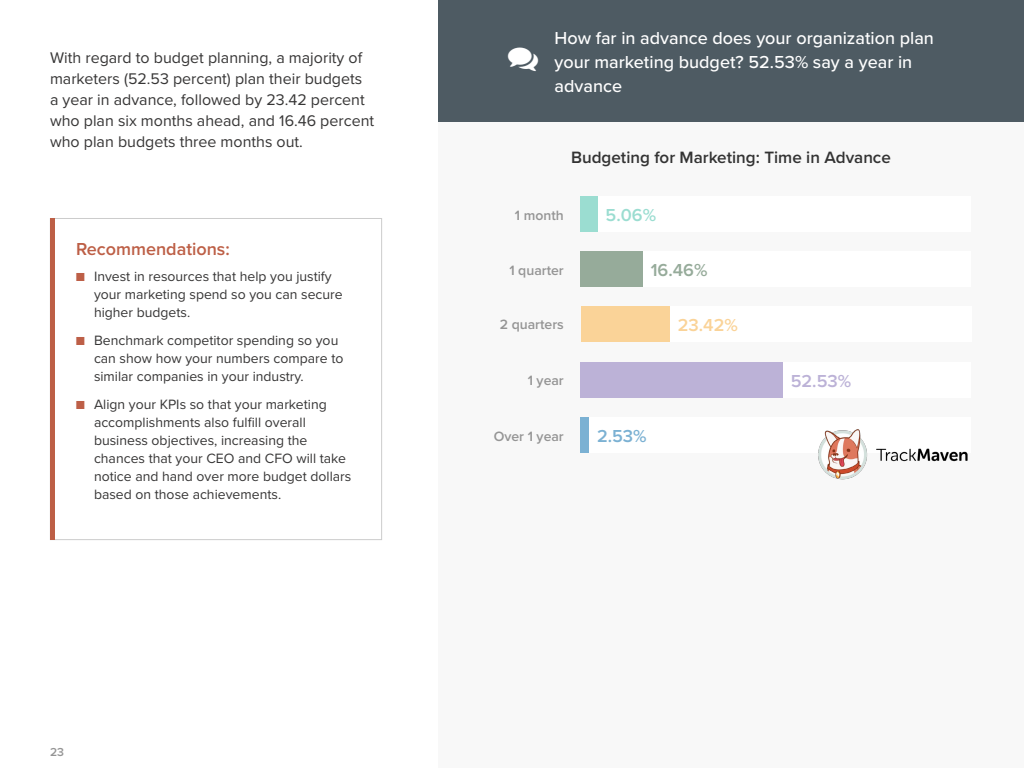
<style>
.page{position:relative;width:1024px;height:768px;background:#fff}
.page>*{position:absolute;margin:0;border:0;box-sizing:border-box;transform-origin:0 0}
.t1{font:500 18px/24px "Proxima Nova";color:#fff}
.t2{font:600 18px "Proxima Nova";color:#bd5f46}
.t3{font:600 18px "Proxima Nova";color:#bcb2d7}
.t4{font:600 18px "Proxima Nova";color:#fad398}
.t5{font:600 18px "Proxima Nova";color:#96ab9a}
.t6{font:600 18px "Proxima Nova";color:#9bddd1}
.t7{font:600 18px "Proxima Nova";color:#7bb1d3}
.t8{font:600 17px "Proxima Nova";color:#333}
.t9{font:16px/21px "Proxima Nova";color:#373636}
.t10{font:14px/18px "Proxima Nova";color:#373636}
.t11{font:600 14px "Proxima Nova";color:#959595}
.t12{font:600 12px "Proxima Nova";color:#959595}
.s1{color:#bd5f47}
</style>
<div class="page">
<div style="left:438px;top:0;width:586px;height:768px;background:#f8f8f8"></div>
<div style="left:438px;top:0;width:586px;height:122px;background:#4e5b63"></div>
<div style="left:50px;top:218px;width:5px;height:322px;background:#bd5f46"></div>
<div style="left:580px;top:196px;width:391px;height:36px;background:#fff"></div>
<div style="left:580px;top:252px;width:391px;height:35px;background:#fff"></div>
<div style="left:581px;top:306px;width:390px;height:36px;background:#fff"></div>
<div style="left:580px;top:362px;width:391px;height:36px;background:#fff"></div>
<div style="left:580px;top:417px;width:391px;height:36px;background:#fff"></div>
<div style="left:580px;top:196px;width:18px;height:36px;background:#9bddd1"></div>
<div style="left:580px;top:252px;width:63px;height:35px;background:#96ab9a"></div>
<div style="left:581px;top:306px;width:89px;height:36px;background:#fad398"></div>
<div style="left:580px;top:362px;width:203px;height:36px;background:#bcb2d7"></div>
<div style="left:580px;top:417px;width:9px;height:36px;background:#7bb1d3"></div>
<img style="left:818px;top:429px;width:150px;height:51px">
<p class="t9" style="left:50px;top:47px;width:326px">With regard to budget planning, a majority of marketers (52.53 percent) plan their budgets a year in advance, followed by 23.42 percent who plan six months ahead, and 16.46 percent who plan budgets three months out.</p>
<p class="t2" style="left:76px;top:238px;width:155px">Recommendations:</p>
<p class="t10" style="left:94px;top:268px;width:250px;text-indent:-18px"><span class="s1">■</span> Invest in resources that help you justify your marketing spend so you can secure higher budgets.</p>
<p class="t10" style="left:94px;top:332px;width:251px;text-indent:-18px"><span class="s1">■</span> Benchmark competitor spending so you can show how your numbers compare to similar companies in your industry.</p>
<p class="t10" style="left:94px;top:396px;width:259px;text-indent:-18px"><span class="s1">■</span> Align your KPIs so that your marketing accomplishments also fulfill overall business objectives, increasing the chances that your CEO and CFO will take notice and hand over more budget dollars based on those achievements.</p>
<p class="t12" style="left:50px;top:745px;width:16px">23</p>
<p class="t1" style="left:555px;top:27px;width:381px">How far in advance does your organization plan your marketing budget? 52.53% say a year in advance</p>
<p class="t8" style="left:571px;top:148px;width:321px">Budgeting for Marketing: Time in Advance</p>
<p class="t11" style="left:515px;top:207px;width:50px">1 month</p>
<p class="t6" style="left:606px;top:204px;width:52px">5.06%</p>
<p class="t11" style="left:509px;top:262px;width:56px">1 quarter</p>
<p class="t11" style="left:500px;top:316px;width:66px">2 quarters</p>
<p class="t5" style="left:651px;top:260px;width:58px">16.46%</p>
<p class="t4" style="left:678px;top:314px;width:62px">23.42%</p>
<p class="t11" style="left:528px;top:372px;width:38px">1 year</p>
<p class="t11" style="left:494px;top:428px;width:72px">Over 1 year</p>
<p class="t7" style="left:597px;top:426px;width:51px">2.53%</p>
<p class="t3" style="left:791px;top:370px;width:62px">52.53%</p>
</div>
